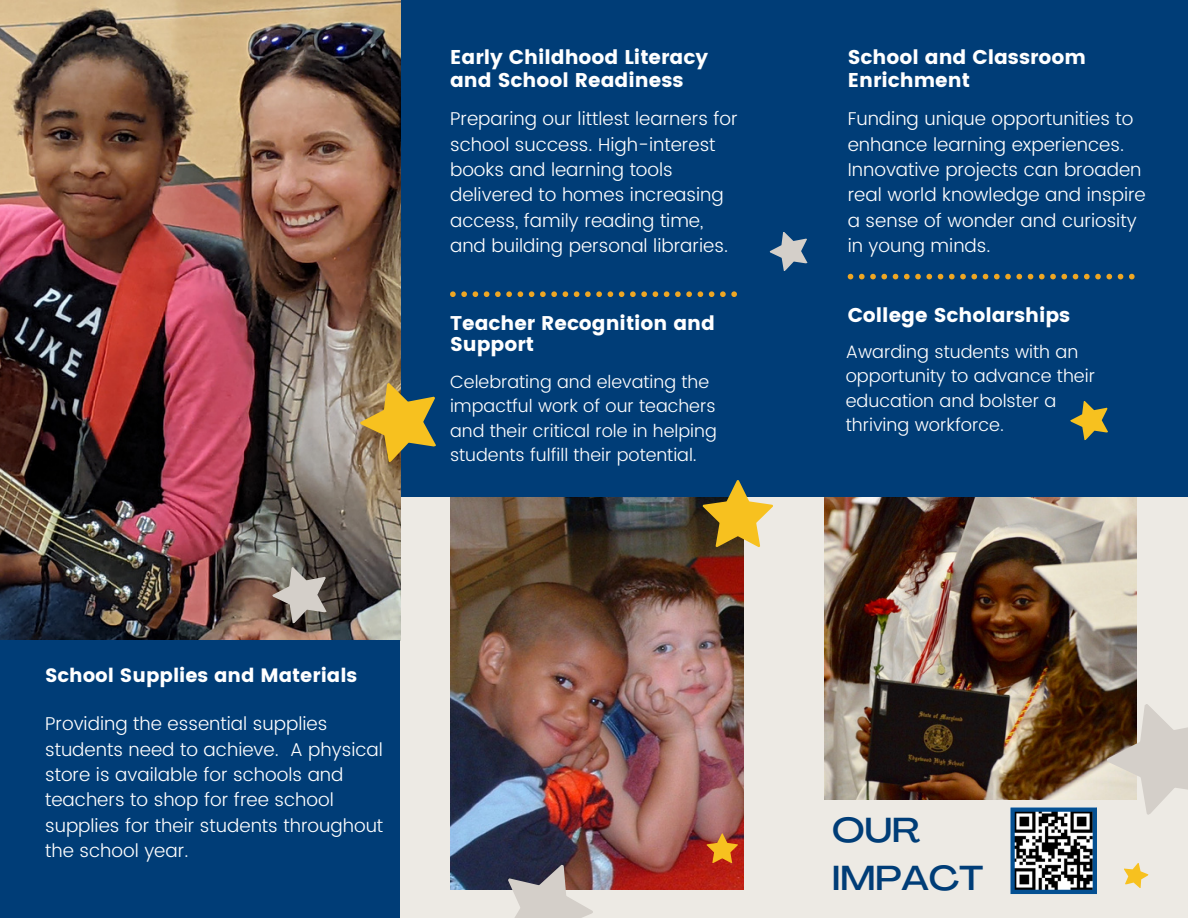
<style>
.page{position:relative;width:1188px;height:918px;background:#edeae4}
.page>*{position:absolute;margin:0;border:0;box-sizing:border-box;transform-origin:0 0}
.t1{font:500 expanded 34.2px/47.2px "Agrandir";color:#003d77}
.t2{font:19.95px/22.5px "Poppins";color:#fff}
.t3{font:19.8px/21.3px "Poppins";color:#fff}
.t4{font:19.35px "Poppins";color:#fff}
.t5{font:300 18.6px/25.3px "Poppins";color:#fff}
.t6{font:300 18px/24.5px "Poppins";color:#fff}
.t7{font:300 17.85px/24.5px "Poppins";color:#fff}
</style>
<div class="page">
<img style="left:824px;top:496px;width:312px;height:303px">
<img style="left:450px;top:496px;width:294px;height:393px">
<div style="left:390px;top:0;width:798px;height:496px;background:#003d77"></div>
<svg style="left:848px;top:274px;width:287px;height:5px"></svg>
<svg style="left:450px;top:291px;width:287px;height:6px"></svg>
<img style="left:0;top:0;width:400px;height:640px">
<svg style="left:360px;top:383px;width:76px;height:79px"></svg>
<svg style="left:272px;top:567px;width:55px;height:57px;background:#8d867f"></svg>
<svg style="left:1106px;top:703px;width:82px;height:112px"></svg>
<svg style="left:504px;top:864px;width:89px;height:54px"></svg>
<svg style="left:1070px;top:401px;width:38px;height:39px"></svg>
<svg style="left:769px;top:232px;width:39px;height:39px"></svg>
<svg style="left:1124px;top:863px;width:25px;height:25px"></svg>
<svg style="left:703px;top:480px;width:70px;height:67px"></svg>
<svg style="left:707px;top:833px;width:31px;height:30px"></svg>
<div style="left:0;top:641px;width:400px;height:277px;background:#003d77"></div>
<svg style="left:1010px;top:807px;width:87px;height:87px;background:#64737f"></svg>
<h2 class="t2" style="left:450px;top:46px;width:260px">Early Childhood Literacy and School Readiness</h2>
<h3 class="t2" style="left:848px;top:46px;width:240px">School and Classroom<br>Enrichment</h3>
<p class="t5" style="left:450px;top:106px;width:289px">Preparing our littlest learners for school success. High-interest books and learning tools delivered to homes increasing access, family reading time, and building personal libraries.</p>
<p class="t5" style="left:848px;top:106px;width:300px">Funding unique opportunities to enhance learning experiences.<br>Innovative projects can broaden real world knowledge and inspire a sense of wonder and curiosity in young minds.</p>
<h2 class="t3" style="left:450px;top:313px;width:266px">Teacher Recognition and<br>Support</h2>
<h3 class="t7" style="left:450px;top:369px;width:268px">Celebrating and elevating the impactful work of our teachers and their critical role in helping students fulfill their potential.</h3>
<h3 class="t2" style="left:848px;top:304px;width:224px">College Scholarships</h3>
<p class="t6" style="left:846px;top:339px;width:251px">Awarding students with an opportunity to advance their education and bolster a thriving workforce.</p>
<h2 class="t4" style="left:45px;top:664px;width:314px">School Supplies and Materials</h2>
<h3 class="t5" style="left:45px;top:711px;width:340px">Providing the essential supplies students need to achieve. A physical store is available for schools and teachers to shop for free school supplies for their students throughout the school year.</h3>
<h2 class="t1" style="left:832px;top:810px;width:152px">OUR<br>IMPACT</h2>
</div>
